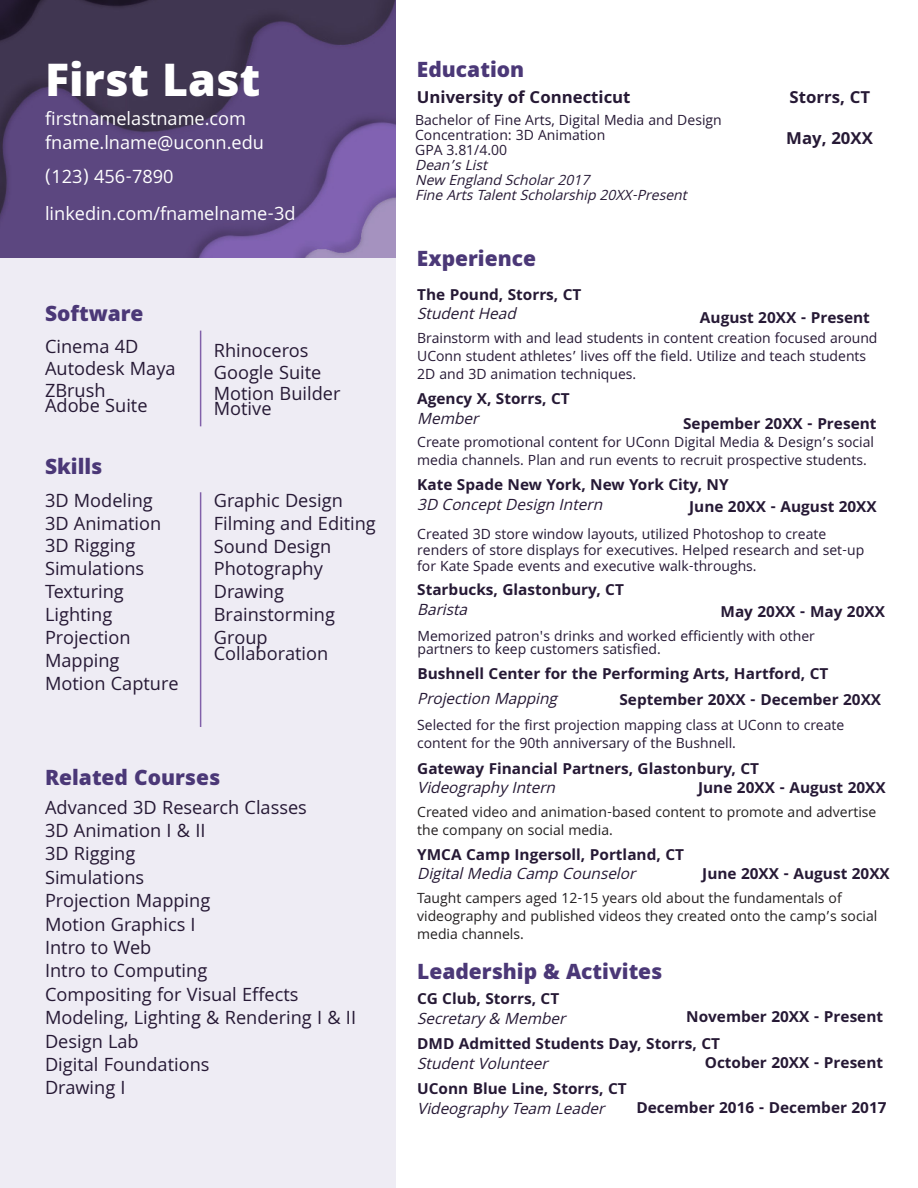
<style>
.page{position:relative;width:918px;height:1188px;background:#fff}
.page>*{position:absolute;margin:0;border:0;box-sizing:border-box;transform-origin:0 0}
.t1{font:800 48px "Khula";color:#fff}
.t2{font:800 22.5px "Khula";color:#4b3877}
.t3{font:19.5px/22.8px "Khula";color:#261935}
.t4{font:19.5px/23.5px "Khula";color:#fff}
.t5{font:700 18px "Khula";color:#261935}
.t6{font:700 16.5px "Khula";color:#261935}
.t7{font:italic 16.5px "Khula";color:#261935}
.t8{font:15px/15px "Khula";color:#261935}
.t9{font:15px/18px "Khula";color:#231f20}
.s1{font-style:italic}
</style>
<div class="page">
<img style="left:0;top:0;width:395px;height:259px">
<div style="left:0;top:259px;width:395px;height:929px;background:#eeecf4"></div>
<hr style="left:200px;top:492px;width:1px;height:235px;background:#8160a9">
<hr style="left:200px;top:331px;width:1px;height:95px;background:#8160a9">
<p class="t1" style="left:45px;top:52px;width:217px">First Last</p>
<p class="t4" style="left:45px;top:107px;width:221px">firstnamelastname.com fname.lname@uconn.edu</p>
<p class="t4" style="left:45px;top:158px;width:252px;line-height:36.6px">(123) 456-7890 linkedin.com/fnamelname-3d</p>
<p class="t2" style="left:45px;top:300px;width:100px">Software</p>
<p class="t3" style="left:45px;top:336px;width:132px;line-height:21.8px">Cinema 4D<br>Autodesk Maya<br>ZBrush</p>
<p class="t3" style="left:45px;top:394px;width:104px">Adobe Suite</p>
<p class="t2" style="left:45px;top:453px;width:59px">Skills</p>
<p class="t3" style="left:45px;top:489px;width:135px">3D Modeling<br>3D Animation<br>3D Rigging<br>Simulations<br>Texturing<br>Lighting<br>Projection<br>Mapping<br>Motion Capture</p>
<p class="t3" style="left:214px;top:339px;width:128px;line-height:21.8px">Rhinoceros<br>Google Suite<br>Motion Builder</p>
<p class="t3" style="left:214px;top:397px;width:59px">Motive</p>
<p class="t3" style="left:214px;top:489px;width:164px">Graphic Design<br>Filming and Editing<br>Sound Design<br>Photography<br>Drawing<br>Brainstorming<br>Group</p>
<p class="t3" style="left:214px;top:642px;width:116px">Collaboration</p>
<p class="t2" style="left:45px;top:764px;width:177px">Related Courses</p>
<p class="t3" style="left:45px;top:795px;width:263px">Advanced 3D Research Classes</p>
<p class="t3" style="left:45px;top:819px;width:162px">3D Animation I &amp; II</p>
<p class="t3" style="left:45px;top:842px;width:92px">3D Rigging</p>
<p class="t3" style="left:45px;top:866px;width:101px">Simulations</p>
<p class="t3" style="left:45px;top:889px;width:167px">Projection Mapping</p>
<p class="t3" style="left:45px;top:912px;width:152px">Motion Graphics I</p>
<p class="t3" style="left:45px;top:936px;width:108px">Intro to Web</p>
<p class="t3" style="left:45px;top:959px;width:164px">Intro to Computing</p>
<p class="t3" style="left:45px;top:983px;width:255px">Compositing for Visual Effects</p>
<p class="t3" style="left:45px;top:1006px;width:313px">Modeling, Lighting &amp; Rendering I &amp; II</p>
<p class="t3" style="left:45px;top:1029px;width:95px">Design Lab</p>
<p class="t3" style="left:45px;top:1053px;width:166px">Digital Foundations</p>
<p class="t3" style="left:45px;top:1076px;width:82px">Drawing I</p>
<p class="t2" style="left:417px;top:56px;width:109px">Education</p>
<p class="t5" style="left:417px;top:87px;width:215px">University of Connecticut</p>
<p class="t8" style="left:415px;top:112px;width:308px">Bachelor of Fine Arts, Digital Media and Design<br>Concentration: 3D Animation<br>GPA 3.81/4.00<br><span class="s1">Dean’sList<br>New EnglandScholar2017<br>FineArtsTalentScholarship20XX-Present</span></p>
<p class="t2" style="left:417px;top:245px;width:121px">Experience</p>
<p class="t5" style="left:790px;top:87px;width:82px">Storrs, CT</p>
<p class="t5" style="left:786px;top:127px;width:88px">May, 20XX</p>
<p class="t6" style="left:417px;top:284px;width:166px">The Pound, Storrs, CT</p>
<p class="t7" style="left:417px;top:304px;width:106px">StudentHead</p>
<p class="t6" style="left:700px;top:307px;width:172px">August 20XX - Present</p>
<p class="t8" style="left:417px;top:329px;width:462px;line-height:18px">Brainstorm with and lead students in content creation focused around<br>UConn student athletes’ lives off the field. Utilize and teach students<br>2D and 3D animation techniques.</p>
<p class="t6" style="left:417px;top:389px;width:154px">Agency X, Storrs, CT</p>
<p class="t7" style="left:417px;top:409px;width:68px">Member</p>
<p class="t6" style="left:683px;top:414px;width:195px">Sepember 20XX - Present</p>
<p class="t8" style="left:417px;top:433px;width:458px;line-height:18px">Create promotional content for UConn Digital Media &amp; Design’s social media channels. Plan and run events to recruit prospective students.</p>
<p class="t6" style="left:417px;top:475px;width:313px">Kate Spade New York, New York City, NY</p>
<p class="t7" style="left:417px;top:495px;width:192px">3D ConceptDesignIntern</p>
<p class="t6" style="left:689px;top:497px;width:189px">June 20XX - August 20XX</p>
<p class="t8" style="left:417px;top:526px;width:449px;line-height:16px">Created 3D store window layouts, utilized Photoshop to create renders of store displays for executives. Helped research and set-up for Kate Spade events and executive walk-throughs.</p>
<p class="t6" style="left:417px;top:580px;width:208px">Starbucks, Glastonbury, CT</p>
<p class="t7" style="left:417px;top:600px;width:57px">Barista</p>
<p class="t6" style="left:721px;top:602px;width:166px">May 20XX - May 20XX</p>
<p class="t8" style="left:417px;top:629px;width:399px;line-height:12.8px">Memorized patron's drinks and worked efficiently with other partners to keep customers satisfied.</p>
<p class="t6" style="left:417px;top:664px;width:412px">Bushnell Center for the Performing Arts, Hartford, CT</p>
<p class="t7" style="left:417px;top:689px;width:147px">ProjectionMapping</p>
<p class="t6" style="left:619px;top:690px;width:263px">September 20XX - December 20XX</p>
<p class="t8" style="left:417px;top:716px;width:429px;line-height:18px">Selected for the first projection mapping class at UConn to create content for the 90th anniversary of the Bushnell.</p>
<p class="t6" style="left:417px;top:758px;width:343px">Gateway Financial Partners, Glastonbury, CT</p>
<p class="t7" style="left:417px;top:778px;width:145px">VideographyIntern</p>
<p class="t6" style="left:698px;top:778px;width:189px">June 20XX - August 20XX</p>
<p class="t9" style="left:417px;top:803px;width:461px">Created video and animation-based content to promote and advertise the company on social media.</p>
<p class="t6" style="left:417px;top:844px;width:268px">YMCA Camp Ingersoll, Portland, CT</p>
<p class="t7" style="left:417px;top:864px;width:225px">DigitalMediaCampCounselor</p>
<p class="t6" style="left:702px;top:864px;width:189px">June 20XX - August 20XX</p>
<p class="t9" style="left:417px;top:889px;width:426px">Taught campers aged 12-15 years old about the fundamentals of</p>
<p class="t9" style="left:417px;top:907px;width:462px">videography and published videos they created onto the camp’s social media channels.</p>
<p class="t2" style="left:417px;top:958px;width:247px">Leadership &amp; Activites</p>
<p class="t6" style="left:417px;top:989px;width:144px">CG Club, Storrs, CT</p>
<p class="t7" style="left:417px;top:1009px;width:155px">Secretary&amp; Member</p>
<p class="t6" style="left:417px;top:1034px;width:304px">DMD Admitted Students Day, Storrs, CT</p>
<p class="t7" style="left:417px;top:1054px;width:138px">StudentVolunteer</p>
<p class="t6" style="left:417px;top:1079px;width:211px">UConn Blue Line, Storrs, CT</p>
<p class="t7" style="left:417px;top:1099px;width:194px">VideographyTeam Leader</p>
<p class="t6" style="left:686px;top:1006px;width:198px">November 20XX - Present</p>
<p class="t6" style="left:705px;top:1052px;width:180px">October 20XX - Present</p>
<p class="t6" style="left:636px;top:1098px;width:252px">December 2016 - December 2017</p>
</div>
